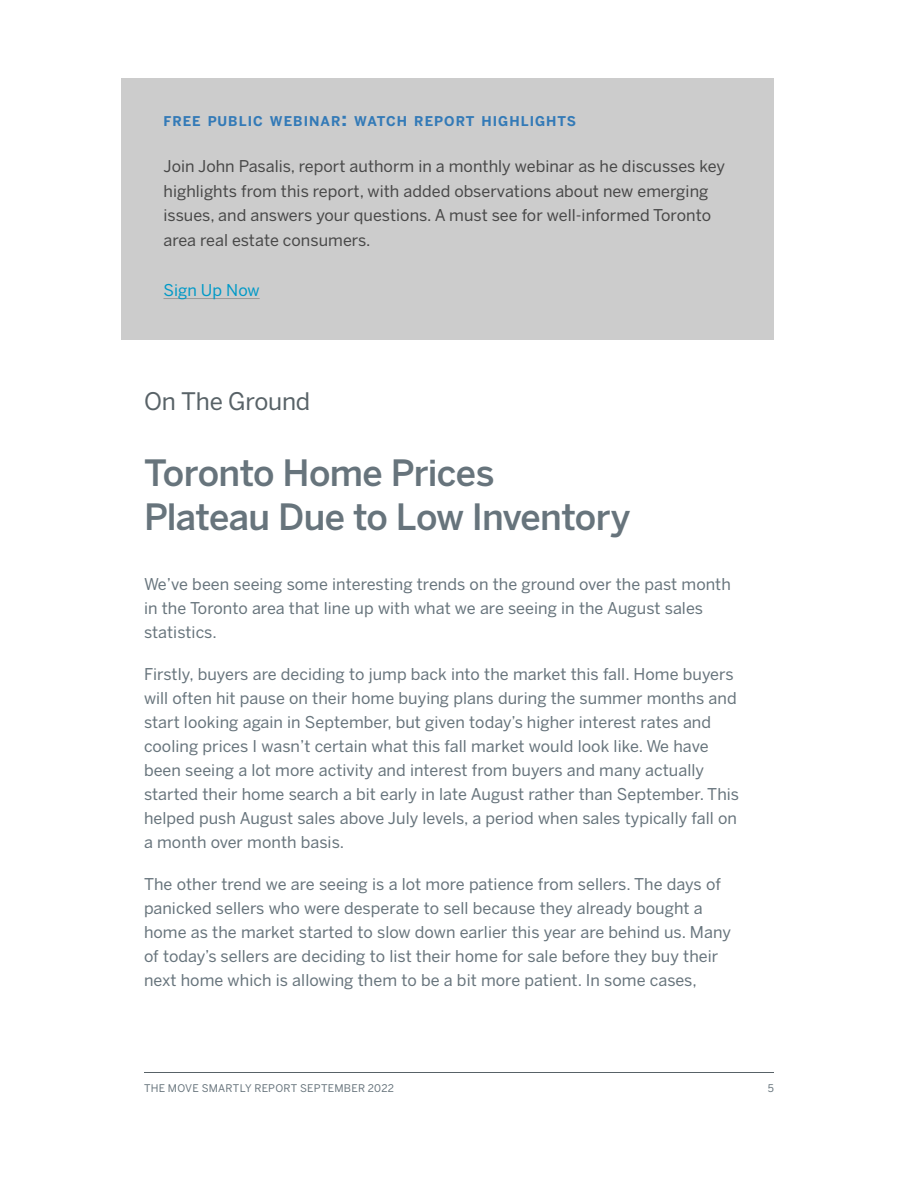
<style>
.page{position:relative;width:918px;height:1188px;background:#fff}
.page>*{position:absolute;margin:0;border:0;box-sizing:border-box;transform-origin:0 0}
.t1{font:500 36px/43.5px "Benton Sans";letter-spacing:-.02em;color:#67747c}
.t2{font:24px "Benton Sans";letter-spacing:-.01em;color:#586267}
.t3{font:16.2px/24px "Benton Sans";color:#67747c}
.t4{font:16.2px/24.8px "Benton Sans";color:#484848}
.t5{font:16.2px "Benton Sans";color:#0099c7}
.t6{font:700 13.35px "Benton Sans";letter-spacing:.075em;color:#337ab7}
.t7{font:10.5px "Benton Sans";letter-spacing:.025em;color:#67747c}
.s1{font-size:19.2px}
</style>
<div class="page">
<hr style="left:144px;top:1072px;width:630px;height:1px;background:#586267">
<div style="left:122px;top:78px;width:652px;height:63px;background:#ccc"></div>
<div style="left:122px;top:136px;width:652px;height:203px;background:#ccc"></div>
<hr style="left:164px;top:298px;width:96px;height:1px;background:#999">
<p class="t6" style="left:164px;top:113px;width:414px">FREE PUBLIC WEBINAR<span class="s1">:</span> WATCH REPORT HIGHLIGHTS</p>
<p class="t4" style="left:164px;top:153px;width:563px">Join John Pasalis, report authorm in a monthly webinar as he discusses key highlights from this report, with added observations about new emerging issues, and answers your questions. A must see for well-informed Toronto area real estate consumers.</p>
<p class="t5" style="left:164px;top:280px;width:98px">Sign Up Now</p>
<p class="t2" style="left:144px;top:387px;width:168px">On The Ground</p>
<p class="t1" style="left:144px;top:451px;width:488px">Toronto Home Prices<br>Plateau Due to Low Inventory</p>
<p class="t3" style="left:144px;top:571px;width:588px">We’ve been seeing some interesting trends on the ground over the past month in the Toronto area that line up with what we are seeing in the August sales statistics.</p>
<p class="t3" style="left:144px;top:661px;width:597px">Firstly, buyers are deciding to jump back into the market this fall. Home buyers will often hit pause on their home buying plans during the summer months and start looking again in September, but given today’s higher interest rates and cooling prices I wasn’t certain what this fall market would look like. We have been seeing a lot more activity and interest from buyers and many actually started their home search a bit early in late August rather than September. This helped push August sales above July levels, a period when sales typically fall on a month over month basis.</p>
<p class="t3" style="left:144px;top:871px;width:589px">The other trend we are seeing is a lot more patience from sellers. The days of panicked sellers who were desperate to sell because they already bought a home as the market started to slow down earlier this year are behind us. Many of today’s sellers are deciding to list their home for sale before they buy their next home which is allowing them to be a bit more patient. In some cases,</p>
<p class="t7" style="left:144px;top:1082px;width:252px">THE MOVE SMARTLY REPORT SEPTEMBER 2022</p>
<p class="t7" style="left:768px;top:1082px;width:8px">5</p>
</div>
